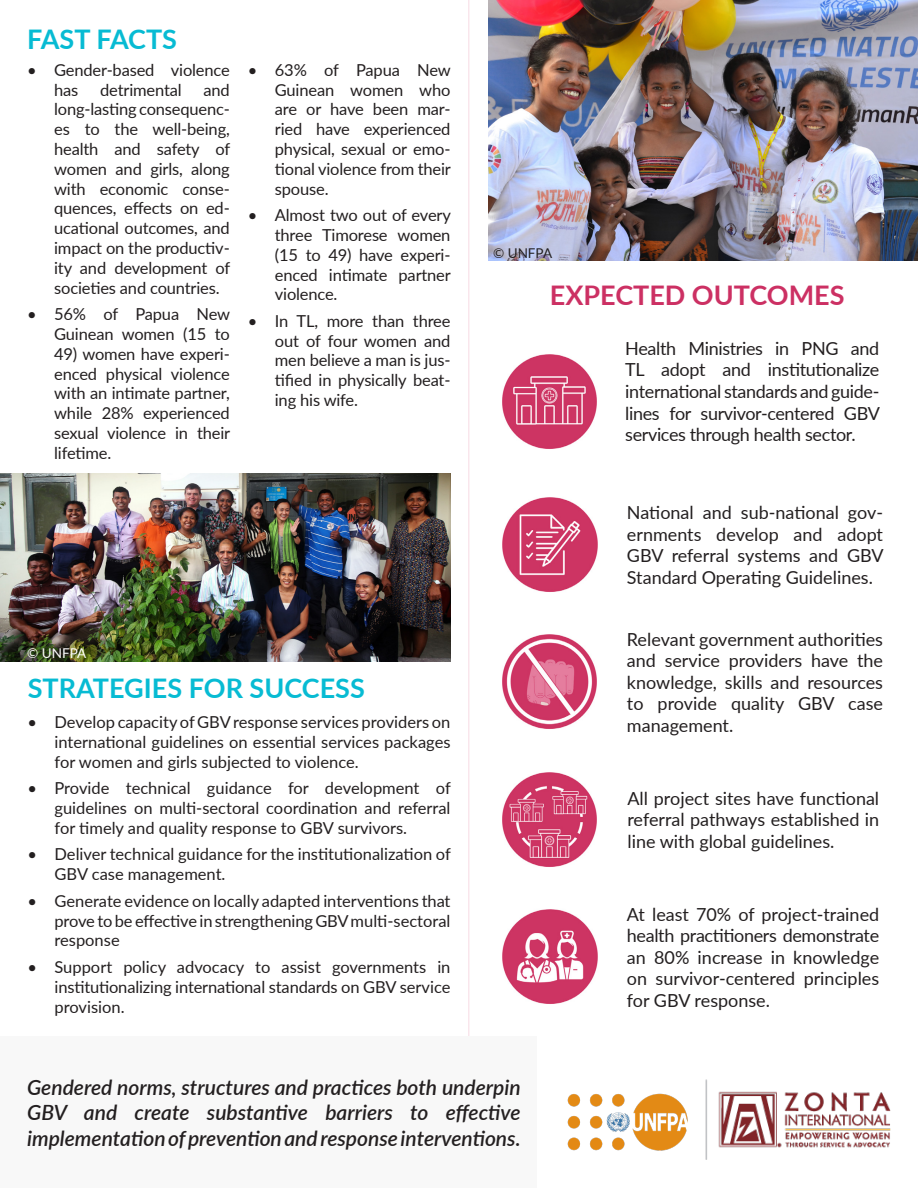
<style>
.page{position:relative;width:918px;height:1188px;background:#fff}
.page>*{position:absolute;margin:0;border:0;box-sizing:border-box;transform-origin:0 0}
.t1{font:700 27px "Lato";color:#07bbd3}
.t2{font:700 27px "Lato";color:#cc3063}
.t3{font:italic 600 21px/25.2px "Lato";color:#231f20;text-align:justify}
.t4{font:18px/21.6px "Lato";color:#231f20;text-align:justify}
.t5{font:16.5px/19.8px "Lato";letter-spacing:-.01em;color:#231f20;text-align:justify}
.t6{font:13.5px "Lato";color:#fff}
.t7{font:13.5px "Lato";color:#231f20}
</style>
<div class="page">
<div style="left:0;top:1036px;width:537px;height:152px;background:#f8f8f8"></div>
<img style="left:502px;top:354px;width:95px;height:95px">
<img style="left:502px;top:497px;width:96px;height:95px">
<img style="left:502px;top:634px;width:95px;height:95px">
<img style="left:502px;top:772px;width:95px;height:95px">
<img style="left:502px;top:909px;width:96px;height:95px">
<img style="left:705px;top:1079px;width:186px;height:81px">
<img style="left:567px;top:1094px;width:121px;height:57px">
<img style="left:0;top:474px;width:451px;height:188px">
<img style="left:488px;top:0;width:430px;height:261px">
<p class="t1" style="left:27px;top:20px;width:151px">FAST FACTS</p>
<p class="t5" style="left:54px;top:59px;width:177px;text-indent:-27px">• Gender-based violence has</p>
<p class="t5" style="left:54px;top:79px;width:177px;text-indent:149px">and long-lasting consequenc&shy;es to the well-being, health and safety of women and girls, along with economic conse&shy;quences, effects on ed&shy;ucational outcomes, and impact on the productiv&shy;ity and development of societies and countries.</p>
<p class="t5" style="left:27px;top:304px;width:204px;text-align:right">• 56% of Papua New<br>Guinean women (15 to</p>
<p class="t5" style="left:54px;top:343px;width:178px">49) women have experi&shy;enced physical violence with an intimate partner, while 28% experienced sexual violence in their lifetime.</p>
<p class="t5" style="left:100px;top:79px;width:83px">detrimental</p>
<p class="t5" style="left:275px;top:59px;width:178px;text-indent:-27px">• 63% of Papua New Guinean women who are or have been mar&shy;ried have experienced physical, sexual or emo&shy;tional violence from their spouse.</p>
<p class="t5" style="left:275px;top:205px;width:178px;text-indent:-27px">• Almost two out of every three Timorese women (15 to 49) have experi&shy;enced intimate partner violence.</p>
<p class="t5" style="left:275px;top:310px;width:177px;text-indent:-27px">• In TL, more than three out of four women and men believe a man is jus&shy;tified in physically beat&shy;ing his wife.</p>
<p class="t6" style="left:27px;top:643px;width:61px">© UNFPA</p>
<p class="t1" style="left:28px;top:669px;width:339px">STRATEGIES FOR SUCCESS</p>
<p class="t5" style="left:55px;top:712px;width:397px;text-indent:-27px">• Develop capacity of GBV response services providers on international guidelines on essential services packages for women and girls subjected to violence.</p>
<p class="t5" style="left:55px;top:778px;width:398px;text-indent:-27px">• Provide technical guidance for development of guidelines on multi-sectoral coordination and referral for timely and quality response to GBV survivors.</p>
<p class="t5" style="left:55px;top:844px;width:398px;text-indent:-27px">• Deliver technical guidance for the institutionalization of<br>GBV case management.</p>
<p class="t5" style="left:55px;top:890px;width:397px;text-indent:-27px">• Generate evidence on locally adapted interventions that prove to be effective in strengthening GBV multi-sectoral response</p>
<p class="t5" style="left:55px;top:956px;width:397px;text-indent:-27px">• Support policy advocacy to assist governments in institutionalizing international standards on GBV service provision.</p>
<p class="t7" style="left:493px;top:244px;width:61px">© UNFPA</p>
<p class="t2" style="left:550px;top:275px;width:296px">EXPECTED OUTCOMES</p>
<p class="t4" style="left:625px;top:337px;width:256px">Health Ministries in PNG and TL adopt and institutionalize international standards and guide&shy;lines for survivor-centered GBV services through health sector.</p>
<p class="t4" style="left:627px;top:501px;width:258px">National and sub-national gov&shy;ernments develop and adopt GBV referral systems and GBV Standard Operating Guidelines.</p>
<p class="t4" style="left:627px;top:628px;width:258px">Relevant government authorities and service providers have the knowledge, skills and resources to provide quality GBV case management.</p>
<p class="t4" style="left:627px;top:787px;width:253px">All project sites have functional referral pathways established in line with global guidelines.</p>
<p class="t4" style="left:627px;top:902px;width:254px">At least 70% of project-trained health practitioners demonstrate an 80% increase in knowledge on survivor-centered principles for GBV response.</p>
<p class="t3" style="left:27px;top:1074px;width:495px">Gendered norms, structures and practices both underpin GBV and create substantive barriers to effective implementation of prevention and response interventions.</p>
</div>
